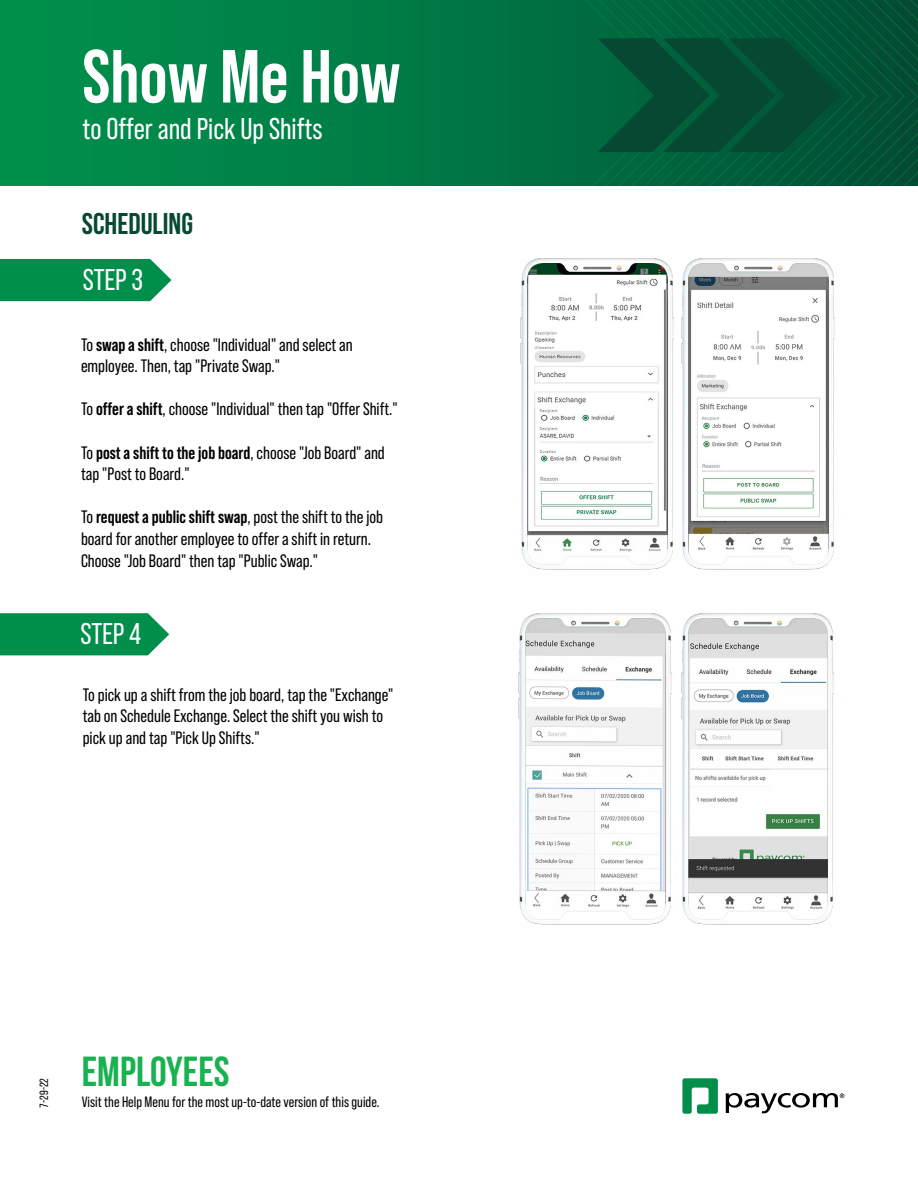
<style>
.page{position:relative;width:918px;height:1188px;background:#fff}
.page>*{position:absolute;margin:0;border:0;box-sizing:border-box;transform-origin:0 0}
.t1{font:700 75px "Bebas Neue Pro";color:#fff}
.t2{font:700 42px "Bebas Neue";color:#19b250}
.t3{font:30px "Bebas Neue Pro";color:#fff}
.t4{font:700 30px "Bebas Neue";color:#064831}
.t5{font:30px "Bebas Neue";color:#fff}
.t6{font:18px/21.6px "Bebas Neue Pro";color:#000}
.t7{font:15px "Bebas Neue Pro";color:#000}
.t8{font:12px "Bebas Neue";color:#000}
.s1{font-weight:700}
</style>
<div class="page">
<svg style="left:0;top:1px;width:577px;height:185px;background:#008046"></svg>
<svg style="left:577px;top:0;width:341px;height:186px;background:#025637"></svg>
<svg style="left:682px;top:1078px;width:36px;height:36px"></svg>
<svg style="left:726px;top:1093px;width:118px;height:20px"></svg>
<div style="left:0;top:259px;width:172px;height:42px;background:#008f4b"></div>
<svg style="left:0;top:613px;width:169px;height:42px;background:#109656"></svg>
<img style="left:521px;top:258px;width:153px;height:312px">
<img style="left:682px;top:259px;width:153px;height:311px">
<img style="left:519px;top:613px;width:153px;height:312px">
<img style="left:682px;top:613px;width:152px;height:312px">
<h1 class="t1" style="left:82px;top:34px;width:320px">Show Me How</h1>
<h3 class="t3" style="left:82px;top:111px;width:242px">to Offer and Pick Up Shifts</h3>
<h3 class="t4" style="left:82px;top:207px;width:113px">SCHEDULING</h3>
<h3 class="t5" style="left:83px;top:263px;width:62px">STEP 3</h3>
<p class="t6" style="left:81px;top:334px;width:273px">To <span class="s1">swap a shift</span>, choose "Individual" and select an employee. Then, tap "Private Swap."</p>
<p class="t6" style="left:81px;top:398px;width:318px">To <span class="s1">offer a shift</span>, choose "Individual" then tap "Offer Shift."</p>
<p class="t6" style="left:81px;top:442px;width:305px">To <span class="s1">post a shift to the job board</span>, choose "Job Board" and tap "Post to Board."</p>
<p class="t6" style="left:81px;top:506px;width:304px">To <span class="s1">request a public shift swap</span>, post the shift to the job board for another employee to offer a shift in return.<br>Choose "Job Board" then tap "Public Swap."</p>
<h3 class="t5" style="left:80px;top:618px;width:62px">STEP 4</h3>
<p class="t6" style="left:83px;top:683px;width:312px">To pick up a shift from the job board, tap the "Exchange" tab on Schedule Exchange. Select the shift you wish to pick up and tap "Pick Up Shifts."</p>
<p class="t8" style="left:37px;top:1108px;width:31px;rotate:-90deg">7-29-22</p>
<h2 class="t2" style="left:82px;top:1049px;width:149px">EMPLOYEES</h2>
<p class="t7" style="left:82px;top:1093px;width:299px">Visit the Help Menu for the most up-to-date version of this guide.</p>
</div>
